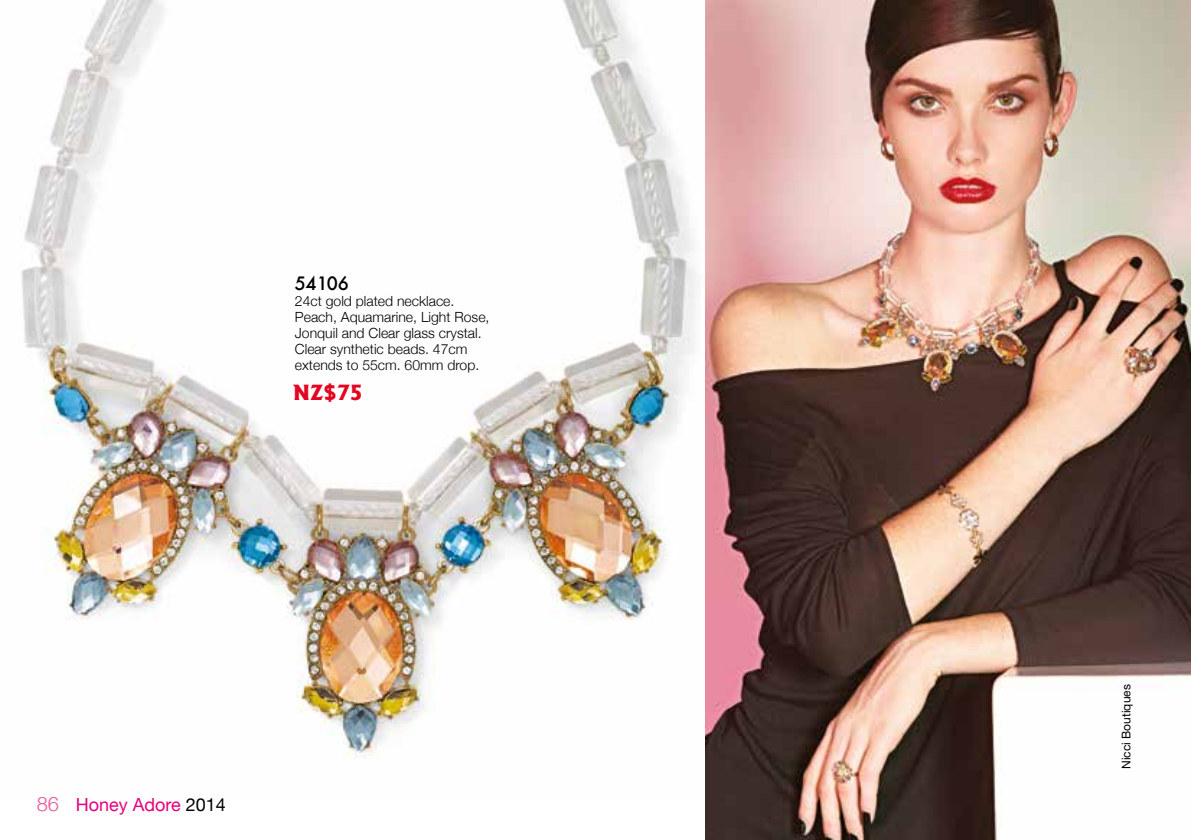
<style>
.page{position:relative;width:1191px;height:840px;background:#fff}
.page>*{position:absolute;margin:0;border:0;box-sizing:border-box;transform-origin:0 0}
.t1{font:800 20px "Albertus";color:#e40521}
.t2{font:18px "Helvetica Neue";color:#e5007d}
.t3{font:500 18px "Futura";letter-spacing:-.01em;color:#000}
.t4{font:300 14px/16px "Helvetica Neue";color:#000}
.t5{font:12px "Helvetica Neue LT Std";color:#000}
.s1{font-weight:300;font-size:20px;color:#ea5297}
.s2{color:#000}
</style>
<div class="page">
<img style="left:21px;top:0;width:675px;height:758px">
<img style="left:705px;top:0;width:486px;height:839px">
<p class="t3" style="left:295px;top:271px;width:56px">54106</p>
<p class="t4" style="left:295px;top:292px;width:196px">24ct gold plated necklace.<br>Peach, Aquamarine, Light Rose,<br>Jonquil and Clear glass crystal.<br>Clear synthetic beads. 47cm extends to 55cm. 60mm drop.</p>
<h1 class="t1" style="left:293px;top:384px;width:72px">NZ$75</h1>
<p class="t2" style="left:37px;top:790px;width:190px"><span class="s1">86</span> Honey Adore <span class="s2">2014</span></p>
<p class="t5" style="left:1119px;top:768px;width:86px;rotate:-90deg">Nicci Boutiques</p>
</div>
